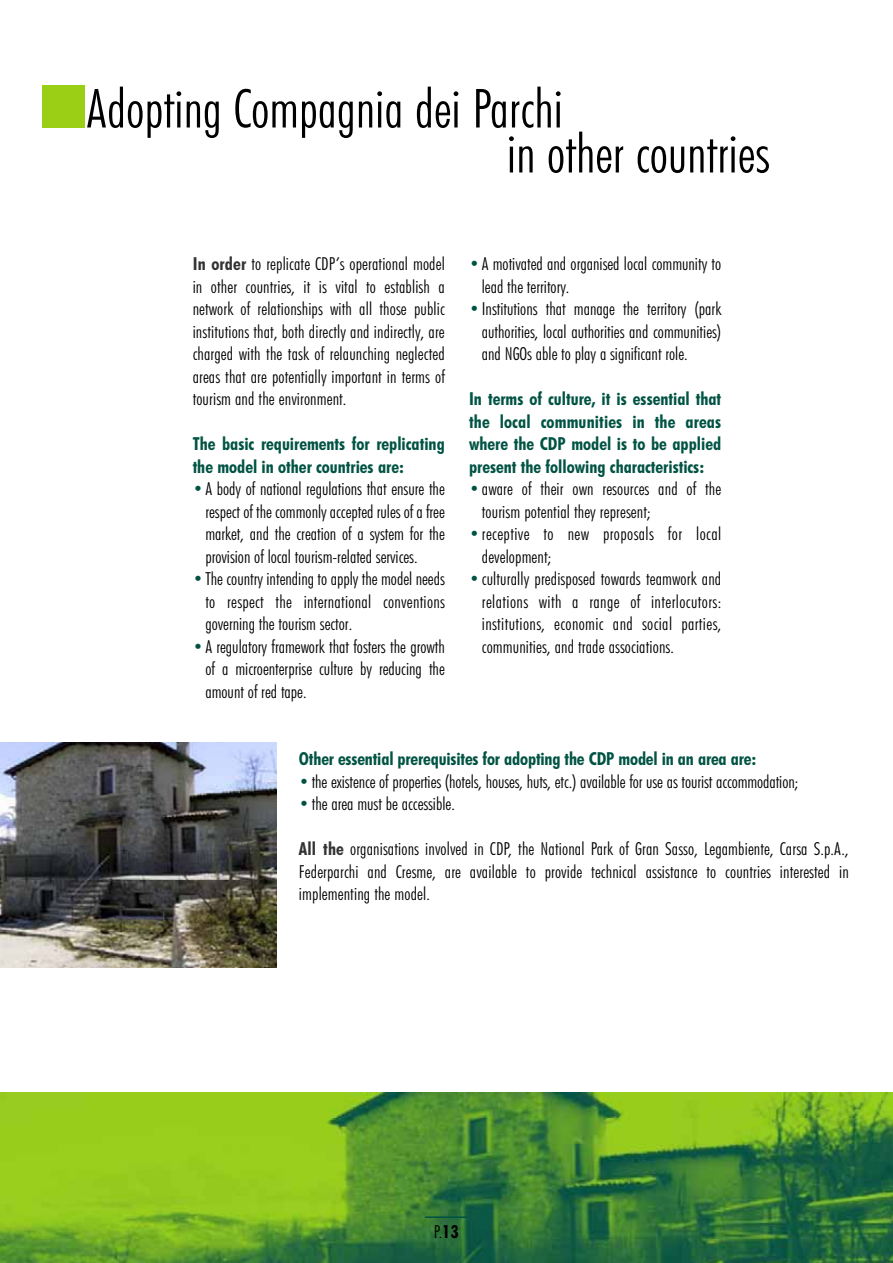
<style>
.page{position:relative;width:893px;height:1263px;background:#fff}
.page>*{position:absolute;margin:0;border:0;box-sizing:border-box;transform-origin:0 0}
.t1{font:300 condensed 54px/45px "Futura BT";color:#000}
.t2{font:300 condensed 18px/22.5px "Futura BT";color:#000;text-align:justify}
.t3{font:700 condensed 18px/22.5px "Futura BT";color:#005343}
.t4{font:300 condensed 18px/22.5px "Futura BT";letter-spacing:.025em;color:#000}
.s1{font-weight:700;color:#333}
.s2{color:#005343}
.s3{font-weight:700}
</style>
<div class="page">
<img style="left:0;top:1093px;width:893px;height:170px">
<hr style="left:425px;top:1216px;width:43px;height:2px;background:#005343">
<div style="left:42px;top:85px;width:43px;height:43px;background:#9acf16"></div>
<img style="left:0;top:743px;width:276px;height:225px">
<h1 class="t1" style="left:507px;top:89px;width:264px;text-indent:-420px">Adopting Compagnia dei Parchi<br>in other countries</h1>
<p class="t2" style="left:193px;top:253px;width:254px"><span class="s1">In order</span> to replicate CDP’s operational model in other countries, it is vital to establish a network of relationships with all those public institutions that, both directly and indirectly, are charged with the task of relaunching neglected areas that are potentially important in terms of tourism and the environment.</p>
<p class="t3" style="left:193px;top:434px;width:254px">The basic requirements for replicating the model in other countries are:</p>
<p class="t2" style="left:205px;top:478px;width:241px;text-indent:-13px"><span class="s2">•</span>A body of national regulations that ensure the respect of the commonly accepted rules of a free market, and the creation of a system for the provision of local tourism-related services.</p>
<p class="t2" style="left:205px;top:568px;width:241px;text-indent:-13px"><span class="s2">•</span>The country intending to apply the model needs to respect the international conventions governing the tourism sector.</p>
<p class="t2" style="left:205px;top:636px;width:241px;text-indent:-13px"><span class="s2">•</span>A regulatory framework that fosters the growth of a microenterprise culture by reducing the amount of red tape.</p>
<p class="t2" style="left:482px;top:253px;width:241px;text-indent:-13px"><span class="s2">•</span>A motivated and organised local community to lead the territory.</p>
<p class="t2" style="left:482px;top:298px;width:241px;text-indent:-13px"><span class="s2">•</span>Institutions that manage the territory (park authorities, local authorities and communities) and NGOs able to play a significant role.</p>
<p class="t3" style="left:469px;top:389px;width:254px;text-align:justify">In terms of culture, it is essential that the local communities in the areas where the CDP model is to be applied present the following characteristics:</p>
<p class="t2" style="left:482px;top:478px;width:241px;text-indent:-13px"><span class="s2">•</span>aware of their own resources and of the tourism potential they represent;</p>
<p class="t4" style="left:482px;top:523px;width:241px;text-indent:-13px"><span class="s2">•</span>receptive to new proposals for local development;</p>
<p class="t2" style="left:482px;top:568px;width:241px;text-indent:-13px"><span class="s2">•</span>culturally predisposed towards teamwork and relations with a range of interlocutors: institutions, economic and social parties, communities, and trade associations.</p>
<p class="t3" style="left:299px;top:749px;width:459px">Other essential prerequisites for adopting the CDP model in an area are:</p>
<p class="t2" style="left:299px;top:771px;width:501px"><span class="s2">•</span>the existence of properties (hotels, houses, huts, etc.) available for use as tourist accommodation;</p>
<p class="t2" style="left:299px;top:793px;width:157px"><span class="s2">•</span>the area must be accessible.</p>
<p class="t2" style="left:299px;top:838px;width:551px"><span class="s1">All the</span> organisations involved in CDP, the National Park of Gran Sasso, Legambiente, Carsa S.p.A., Federparchi and Cresme, are available to provide technical assistance to countries interested in implementing the model.</p>
<p class="t2" style="left:434px;top:1221px;width:26px">P.<span class="s3">13</span></p>
</div>
